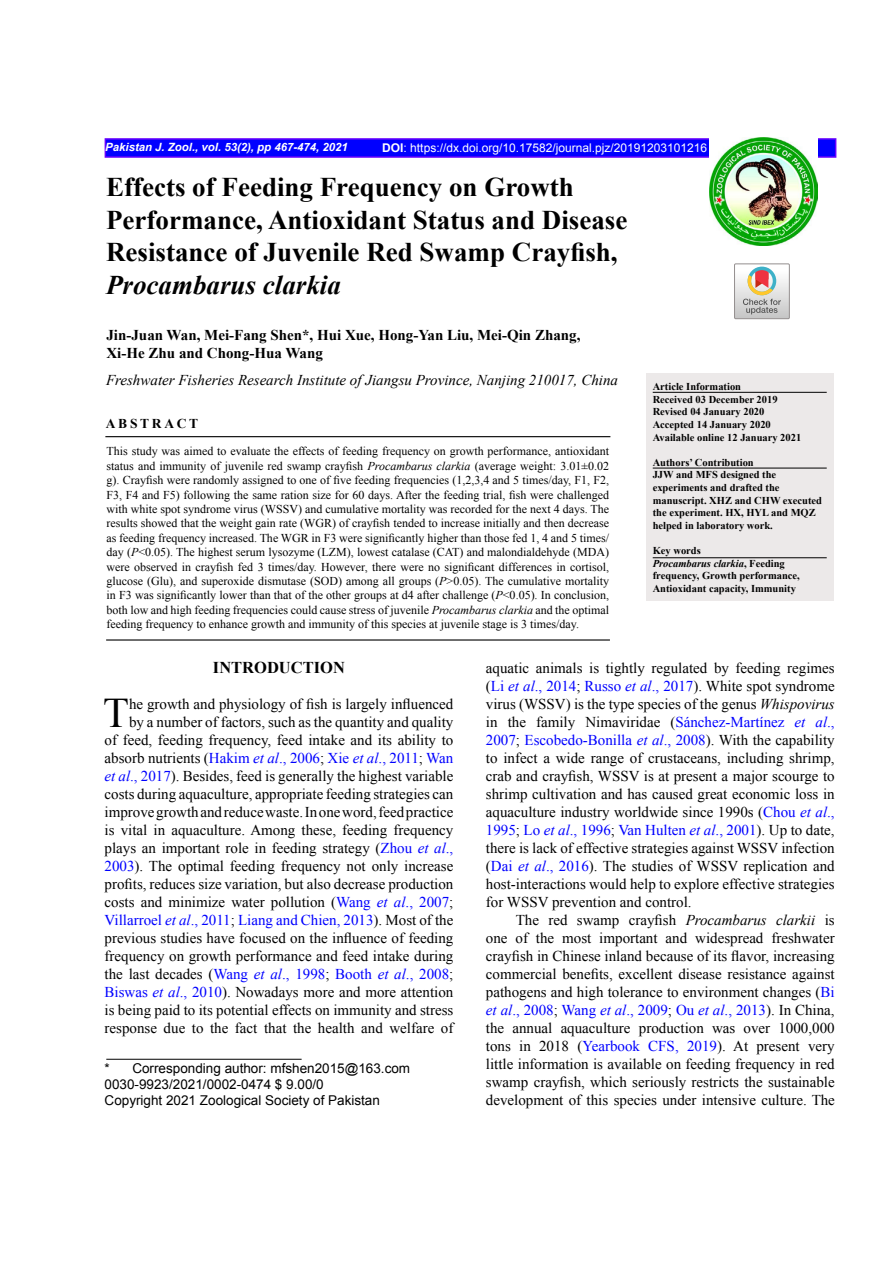
<style>
.page{position:relative;width:893px;height:1263px;background:#fff}
.page>*{position:absolute;margin:0;border:0;box-sizing:border-box;transform-origin:0 0}
.t1{font:42.15px "Times New Roman";color:#000}
.t2{font:700 27px/32.4px "Times New Roman";color:#000}
.t3{font:italic 700 27px "Times New Roman";color:#000}
.t4{font:700 16.5px "Times New Roman";color:#000}
.t5{font:15px/18px "Times New Roman";color:#000;text-align:justify}
.t6{font:700 15px/18px "Times New Roman";color:#000}
.t7{font:italic 15px "Times New Roman";color:#000}
.t8{font:13.5px/15.9px "Arial";color:#000}
.t9{font:700 13.5px "Times New Roman";letter-spacing:.2em;color:#000}
.t10{font:12px/14.4px "Times New Roman";color:#000;text-align:justify}
.t11{font:12px "Arial";color:#fff}
.t12{font:italic 700 11.4px "Arial";color:#fff}
.t13{font:700 10.5px/12.6px "Times New Roman";color:#000}
.s1{font-weight:700}
.s2{font-style:italic}
.s3{color:#00f}
.s4{font-style:italic;color:#00f}
</style>
<div class="page">
<svg style="left:734px;top:264px;width:55px;height:55px"></svg>
<div style="left:105px;top:138px;width:731px;height:20px;background:#00f;border:2px solid #60f"></div>
<img style="left:709px;top:138px;width:108px;height:108px">
<div style="left:646px;top:373px;width:187px;height:228px;background:#ece9e9"></div>
<hr style="left:653px;top:468px;width:174px;height:1px;background:#000">
<hr style="left:105px;top:436px;width:505px;height:1px;background:#000">
<hr style="left:106px;top:639px;width:504px;height:1px;background:#000">
<hr style="left:653px;top:392px;width:174px;height:1px;background:#000">
<hr style="left:106px;top:1059px;width:196px;height:1px;background:#000">
<hr style="left:653px;top:557px;width:174px;height:1px;background:#000">
<p class="t12" style="left:105px;top:139px;width:244px">Pakistan J. Zool., vol. 53(2), pp 467-474, 2021</p>
<p class="t11" style="left:382px;top:140px;width:326px"><span class="s1">DOI</span>: https://dx.doi.org/10.17582/journal.pjz/20191203101216</p>
<h2 class="t2" style="left:106px;top:171px;width:523px">Effects of Feeding Frequency on Growth<br>Performance, Antioxidant Status and Disease<br>Resistance of Juvenile Red Swamp Crayfish,</h2>
<h2 class="t3" style="left:106px;top:266px;width:236px">Procambarus clarkia</h2>
<p class="t6" style="left:106px;top:325px;width:475px">Jin-Juan Wan, Mei-Fang Shen*, Hui Xue, Hong-Yan Liu, Mei-Qin Zhang,<br>Xi-He Zhu and Chong-Hua Wang</p>
<p class="t7" style="left:106px;top:370px;width:514px">Freshwater Fisheries Research Institute of Jiangsu Province, Nanjing 210017, China</p>
<p class="t13" style="left:653px;top:380px;width:150px">Article Information<br>Received 03 December 2019<br>Revised 04 January 2020<br>Accepted 14 January 2020<br>Available online 12 January 2021</p>
<p class="t13" style="left:653px;top:456px;width:171px">Authors’ Contribution<br>JJW and MFS designed the experiments and drafted the manuscript. XHZ and CHW executed the experiment. HX, HYL and MQZ helped in laboratory work.</p>
<p class="t13" style="left:653px;top:544px;width:149px">Key words<br><span class="s2">Procambarus clarkia</span>, Feeding frequency, Growth performance,<br>Antioxidant capacity, Immunity</p>
<p class="t9" style="left:106px;top:414px;width:94px">ABSTRACT</p>
<p class="t10" style="left:107px;top:444px;width:504px">This study was aimed to evaluate the effects of feeding frequency on growth performance, antioxidant status and immunity of juvenile red swamp crayfish <span class="s2">Procambarus clarkia</span> (average weight: 3.01±0.02 g). Crayfish were randomly assigned to one of five feeding frequencies (1,2,3,4 and 5 times/day, F1, F2, F3, F4 and F5) following the same ration size for 60 days. After the feeding trial, fish were challenged with white spot syndrome virus (WSSV) and cumulative mortality was recorded for the next 4 days. The results showed that the weight gain rate (WGR) of crayfish tended to increase initially and then decrease as feeding frequency increased. The WGR in F3 were significantly higher than those fed 1, 4 and 5 times/ day (<span class="s2">P</span>&lt;0.05). The highest serum lysozyme (LZM), lowest catalase (CAT) and malondialdehyde (MDA) were observed in crayfish fed 3 times/day. However, there were no significant differences in cortisol, glucose (Glu), and superoxide dismutase (SOD) among all groups (<span class="s2">P</span>&gt;0.05). The cumulative mortality in F3 was significantly lower than that of the other groups at d4 after challenge (<span class="s2">P</span>&lt;0.05). In conclusion, both low and high feeding frequencies could cause stress of juvenile <span class="s2">Procambarus clarkia</span> and the optimal feeding frequency to enhance growth and immunity of this species at juvenile stage is 3 times/day.</p>
<p class="t4" style="left:213px;top:656px;width:133px">INTRODUCTION</p>
<h1 class="t1" style="left:103px;top:685px;width:27px">T</h1>
<p class="t5" style="left:486px;top:658px;width:350px">aquatic animals is tightly regulated by feeding regimes (<span class="s3">Li</span> <span class="s4">et al</span><span class="s3">., 2014</span>; <span class="s3">Russo</span> <span class="s4">et al</span><span class="s3">., 2017</span>). White spot syndrome virus (WSSV) is the type species of the genus <span class="s2">Whispovirus </span>in the family Nimaviridae (<span class="s3">Sánchez-Martínez</span> <span class="s4">et al</span><span class="s3">., 2007</span>; <span class="s3">Escobedo-Bonilla</span> <span class="s4">et al</span><span class="s3">., 2008</span>). With the capability to infect a wide range of crustaceans, including shrimp, crab and crayfish, WSSV is at present a major scourge to shrimp cultivation and has caused great economic loss in aquaculture industry worldwide since 1990s (<span class="s3">Chou</span> <span class="s4">et al</span><span class="s3">., 1995</span>; <span class="s3">Lo</span> <span class="s4">et al</span><span class="s3">., 1996</span>; <span class="s3">Van Hulten</span> <span class="s4">et al</span><span class="s3">., 2001</span>). Up to date, there is lack of effective strategies against WSSV infection (<span class="s3">Dai</span> <span class="s4">et al</span><span class="s3">., 2016</span>). The studies of WSSV replication and host-interactions would help to explore effective strategies for WSSV prevention and control.</p>
<p class="t5" style="left:486px;top:910px;width:350px;text-indent:30px">The red swamp crayfish <span class="s2">Procambarus clarkii</span> is one of the most important and widespread freshwater crayfish in Chinese inland because of its flavor, increasing commercial benefits, excellent disease resistance against pathogens and high tolerance to environment changes (<span class="s3">Bi </span><span class="s4">et al</span><span class="s3">., 2008</span>; <span class="s3">Wang</span> <span class="s4">et al</span><span class="s3">., 2009</span>; <span class="s3">Ou</span> <span class="s4">et al</span><span class="s3">., 2013</span>). In China, the annual aquaculture production was over 1000,000 tons in 2018 (<span class="s3">Yearbook CFS, 2019</span>). At present very little information is available on feeding frequency in red swamp crayfish, which seriously restricts the sustainable development of this species under intensive culture. The</p>
<p class="t5" style="left:105px;top:695px;width:350px;text-align:right">he growth and physiology of fish is largely influenced<br>by a number of factors, such as the quantity and quality<br>of feed, feeding frequency, feed intake and its ability to absorb nutrients (<span class="s3">Hakim</span> <span class="s4">et al</span><span class="s3">., 2006</span>; <span class="s3">Xie</span> <span class="s4">et al</span><span class="s3">., 2011</span>; <span class="s3">Wan </span><span class="s4">et al</span><span class="s3">., 2017</span>). Besides, feed is generally the highest variable costs during aquaculture, appropriate feeding strategies can improve growth and reduce waste. In one word, feed practice is vital in aquaculture. Among these, feeding frequency plays an important role in feeding strategy (<span class="s3">Zhou</span> <span class="s4">et al</span><span class="s3">., 2003</span>). The optimal feeding frequency not only increase profits, reduces size variation, but also decrease production costs and minimize water pollution (<span class="s3">Wang</span> <span class="s4">et al</span><span class="s3">., 2007</span>; <span class="s3">Villarroel</span> <span class="s4">et al</span><span class="s3">., 2011</span>; <span class="s3">Liang and Chien, 2013</span>). Most of the previous studies have focused on the influence of feeding frequency on growth performance and feed intake during the last decades (<span class="s3">Wang</span> <span class="s4">et al</span><span class="s3">., 1998</span>; <span class="s3">Booth</span> <span class="s4">et al</span><span class="s3">., 2008</span>; <span class="s3">Biswas</span> <span class="s4">et al</span><span class="s3">., 2010</span>). Nowadays more and more attention is being paid to its potential effects on immunity and stress response due to the fact that the health and welfare of</p>
<p class="t8" style="left:105px;top:1060px;width:307px">* Corresponding author: mfshen2015@163.com<br>0030-9923/2021/0002-0474 $ 9.00/0<br>Copyright 2021 Zoological Society of Pakistan</p>
</div>
